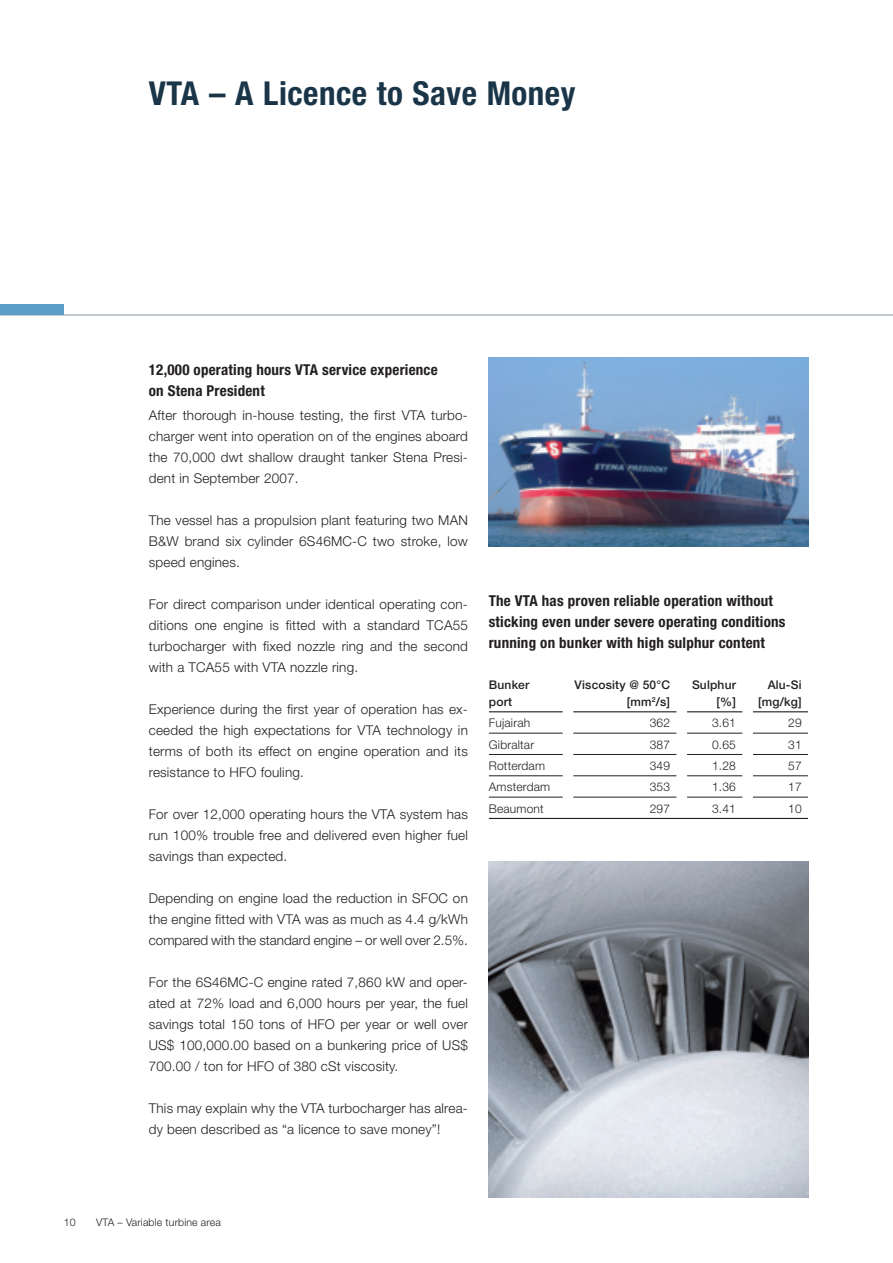
<style>
.page{position:relative;width:893px;height:1263px;background:#fff}
.page>*{position:absolute;margin:0;border:0;box-sizing:border-box;transform-origin:0 0}
.t1{font:700 condensed 33px "Helvetica Neue LT";letter-spacing:.015em;color:#1a3548}
.t2{font:700 condensed 15px/21px "Helvetica Neue LT";letter-spacing:.015em;color:#231f20}
.t3{font:300 13.5px/21px "Helvetica Neue LT";letter-spacing:.015em;color:#231f20;text-align:justify}
.t4{font:300 12px "Helvetica Neue LT";letter-spacing:.015em;color:#231f20}
.t5{font:500 12px/16.5px "Helvetica Neue LT";letter-spacing:.015em;color:#231f20;text-align:right}
.t6{font:300 10.5px "Helvetica Neue LT";letter-spacing:.015em;color:#231f20}
</style>
<div class="page">
<hr style="left:489px;top:711px;width:74px;height:1px;background:#231f20">
<hr style="left:573px;top:711px;width:103px;height:1px;background:#231f20">
<hr style="left:687px;top:711px;width:55px;height:1px;background:#231f20">
<hr style="left:753px;top:711px;width:55px;height:1px;background:#231f20">
<hr style="left:489px;top:733px;width:74px;height:1px;background:#231f20">
<hr style="left:573px;top:733px;width:103px;height:1px;background:#231f20">
<hr style="left:687px;top:733px;width:55px;height:1px;background:#231f20">
<hr style="left:753px;top:733px;width:55px;height:1px;background:#231f20">
<hr style="left:489px;top:754px;width:74px;height:1px;background:#231f20">
<hr style="left:573px;top:754px;width:103px;height:1px;background:#231f20">
<hr style="left:687px;top:754px;width:55px;height:1px;background:#231f20">
<hr style="left:753px;top:754px;width:55px;height:1px;background:#231f20">
<hr style="left:489px;top:776px;width:74px;height:1px;background:#231f20">
<hr style="left:573px;top:776px;width:103px;height:1px;background:#231f20">
<hr style="left:687px;top:776px;width:55px;height:1px;background:#231f20">
<hr style="left:753px;top:776px;width:55px;height:1px;background:#231f20">
<hr style="left:489px;top:797px;width:74px;height:1px;background:#231f20">
<hr style="left:573px;top:797px;width:103px;height:1px;background:#231f20">
<hr style="left:687px;top:797px;width:55px;height:1px;background:#231f20">
<hr style="left:753px;top:797px;width:55px;height:1px;background:#231f20">
<hr style="left:489px;top:818px;width:319px;height:1px;background:#231f20">
<img style="left:489px;top:357px;width:319px;height:189px">
<img style="left:489px;top:861px;width:319px;height:336px">
<hr style="left:1px;top:314px;width:892px;height:2px;background:#8c99a8">
<div style="left:1px;top:304px;width:63px;height:10px;background:#5a9dc7"></div>
<h1 class="t1" style="left:149px;top:81px;width:428px">VTA – A Licence to Save Money</h1>
<p class="t2" style="left:149px;top:361px;width:290px">12,000 operating hours VTA service experience on Stena President</p>
<p class="t3" style="left:149px;top:406px;width:321px">After thorough in-house testing, the first VTA turbo&shy;charger went into operation on of the engines aboard the 70,000 dwt shallow draught tanker Stena Presi&shy;dent in September 2007.</p>
<p class="t3" style="left:149px;top:511px;width:321px">The vessel has a propulsion plant featuring two MAN B&amp;W brand six cylinder 6S46MC-C two stroke, low speed engines.</p>
<p class="t3" style="left:149px;top:595px;width:321px">For direct comparison under identical operating con&shy;ditions one engine is fitted with a standard TCA55 turbo charger with fixed nozzle ring and the second with a TCA55 with VTA nozzle ring.</p>
<p class="t3" style="left:149px;top:700px;width:321px">Experience during the first year of operation has ex&shy;ceeded the high expectations for VTA technology in terms of both its effect on engine operation and its resistance to HFO fouling.</p>
<p class="t3" style="left:149px;top:805px;width:321px">For over 12,000 operating hours the VTA system has run 100% trouble free and delivered even higher fuel savings than expected.</p>
<p class="t3" style="left:149px;top:889px;width:321px">Depending on engine load the reduction in SFOC on the engine fitted with VTA was as much as 4.4 g/kWh compared with the standard engine – or well over 2.5%.</p>
<p class="t3" style="left:149px;top:973px;width:321px">For the 6S46MC-C engine rated 7,860 kW and oper&shy;ated at 72% load and 6,000 hours per year, the fuel savings total 150 tons of HFO per year or well over US$ 100,000.00 based on a bunkering price of US$ 700.00 / ton for HFO of 380 cSt viscosity.</p>
<p class="t3" style="left:149px;top:1099px;width:321px">This may explain why the VTA turbocharger has alrea&shy;dy been described as “a licence to save money”!</p>
<p class="t2" style="left:489px;top:592px;width:298px">The VTA has proven reliable operation without sticking even under severe operating conditions running on bunker with high sulphur content</p>
<p class="t5" style="left:489px;top:678px;width:42px;text-align:left">Bunker port</p>
<p class="t5" style="left:574px;top:678px;width:97px">Viscosity @ 50°C [mm<sup>2</sup>/s]</p>
<p class="t5" style="left:692px;top:678px;width:45px">Sulphur [%]</p>
<p class="t5" style="left:758px;top:678px;width:45px">Alu-Si [mg/kg]</p>
<p class="t4" style="left:489px;top:719px;width:43px">Fujairah</p>
<p class="t4" style="left:650px;top:719px;width:22px">362</p>
<p class="t4" style="left:712px;top:719px;width:25px">3.61</p>
<p class="t4" style="left:788px;top:719px;width:15px">29</p>
<p class="t4" style="left:489px;top:740px;width:47px">Gibraltar</p>
<p class="t4" style="left:650px;top:740px;width:22px">387</p>
<p class="t4" style="left:712px;top:740px;width:25px">0.65</p>
<p class="t4" style="left:788px;top:740px;width:15px">31</p>
<p class="t4" style="left:489px;top:761px;width:58px">Rotterdam</p>
<p class="t4" style="left:650px;top:761px;width:22px">349</p>
<p class="t4" style="left:712px;top:761px;width:25px">1.28</p>
<p class="t4" style="left:788px;top:761px;width:15px">57</p>
<p class="t4" style="left:489px;top:783px;width:63px">Amsterdam</p>
<p class="t4" style="left:650px;top:783px;width:22px">353</p>
<p class="t4" style="left:712px;top:783px;width:25px">1.36</p>
<p class="t4" style="left:788px;top:783px;width:15px">17</p>
<p class="t4" style="left:489px;top:804px;width:56px">Beaumont</p>
<p class="t4" style="left:650px;top:804px;width:22px">297</p>
<p class="t4" style="left:712px;top:804px;width:25px">3.41</p>
<p class="t4" style="left:788px;top:804px;width:15px">10</p>
<p class="t6" style="left:64px;top:1219px;width:13px">10</p>
<p class="t6" style="left:96px;top:1219px;width:126px">VTA – Variable turbine area</p>
</div>
